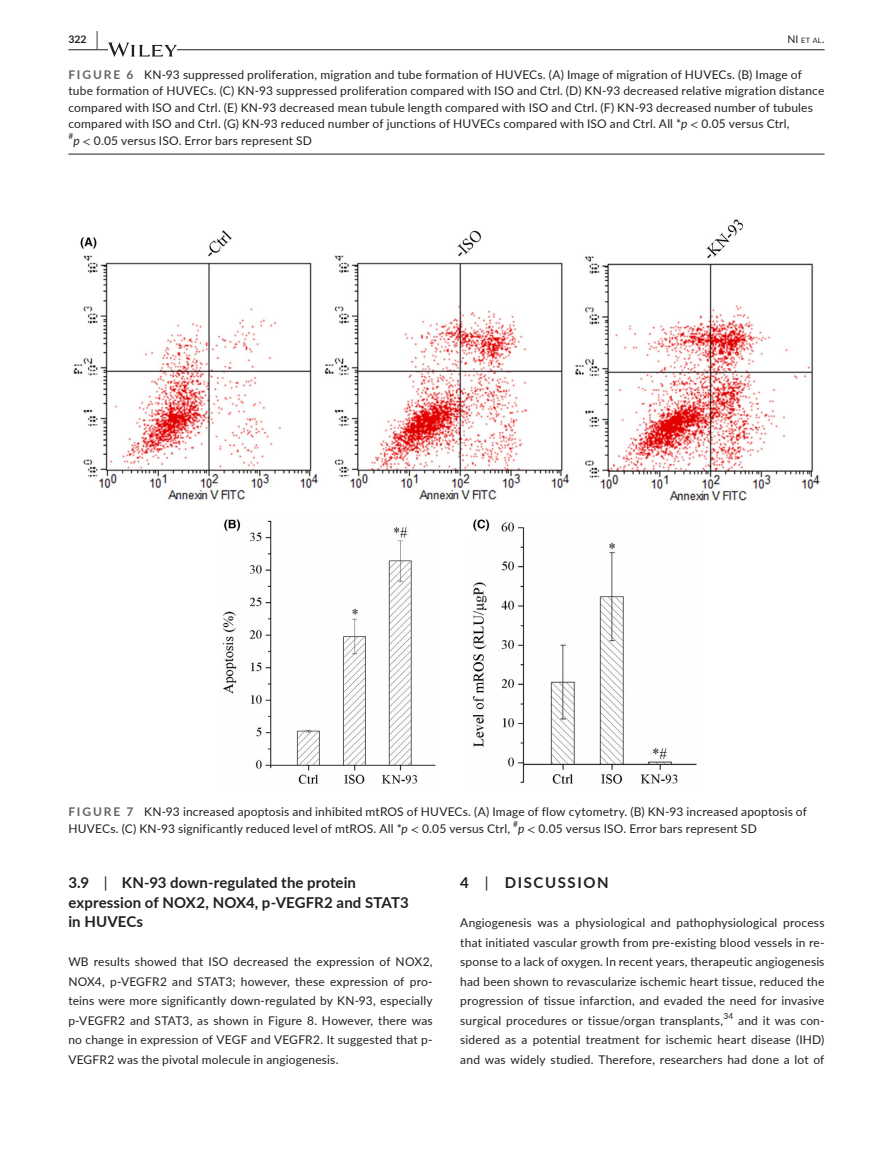
<style>
.page{position:relative;width:893px;height:1174px;background:#fff}
.page>*{position:absolute;margin:0;border:0;box-sizing:border-box;transform-origin:0 0}
.t1{font:700 15px/19.5px "Lato";letter-spacing:.01em;color:#231f20}
.t2{font:700 15px "Lato";letter-spacing:.11em;color:#231f20}
.t3{font:12px/19.5px "Lato";letter-spacing:.015em;color:#231f20;text-align:justify}
.t4{font:700 10.5px "Lato";color:#231f20}
.t5{font:8.4px "Lato";color:#231f20}
.t6{font:7.35px "Lato";color:#231f20}
.s1{font-size:19.5px}
.s2{font-size:10.5px}
.s3{font-weight:700;color:#636366}
.s4{font-style:italic}
.s5{font-family:"STIX"}
.s6{font-weight:400}
</style>
<div class="page">
<hr style="left:68px;top:49px;width:756px;height:1px;background:#231f20">
<svg style="left:108px;top:42px;width:69px;height:15px"></svg>
<hr style="left:68px;top:154px;width:756px;height:1px;background:#231f20">
<img style="left:73px;top:219px;width:748px;height:565px">
<p class="t4" style="left:68px;top:31px;width:31px">322 <span class="s1">|</span></p>
<p class="t6" style="left:787px;top:35px;width:39px"><span class="s2">NI</span> et al<span class="s2">.</span></p>
<p class="t3" style="left:68px;top:66px;width:757px;line-height:16.5px;text-align:left"><span class="s3">FIGURE 6</span> KN-93 suppressed proliferation, migration and tube formation of HUVECs. (A) Image of migration of HUVECs. (B) Image of tube formation of HUVECs. (C) KN-93 suppressed proliferation compared with ISO and Ctrl. (D) KN-93 decreased relative migration distance compared with ISO and Ctrl. (E) KN-93 decreased mean tubule length compared with ISO and Ctrl. (F) KN-93 decreased number of tubules compared with ISO and Ctrl. (G) KN-93 reduced number of junctions of HUVECs compared with ISO and Ctrl. All *<span class="s4">p</span> <span class="s5">&lt;</span> 0.05 versus Ctrl,<br><sup>#</sup><span class="s4">p</span> <span class="s5">&lt;</span> 0.05 versus ISO. Error bars represent SD</p>
<p class="t3" style="left:68px;top:803px;width:740px;line-height:16.5px"><span class="s3">FIGURE 7</span> KN-93 increased apoptosis and inhibited mtROS of HUVECs. (A) Image of flow cytometry. (B) KN-93 increased apoptosis of<br>HUVECs. (C) KN-93 significantly reduced level of mtROS. All *<span class="s4">p</span> <span class="s5">&lt;</span> 0.05 versus Ctrl,</p>
<p class="t5" style="left:513px;top:818px;width:6px">#</p>
<p class="t3" style="left:518px;top:818px;width:240px"><span class="s4">p</span> <span class="s5">&lt;</span> 0.05 versus ISO. Error bars represent SD</p>
<p class="t1" style="left:68px;top:872px;width:342px">3.9 <span class="s6">|</span> KN-93 down-regulated the protein expression of NOX2, NOX4, p-VEGFR2 and STAT3 in HUVECs</p>
<p class="t3" style="left:68px;top:951px;width:366px">WB results showed that ISO decreased the expression of NOX2, NOX4, p-VEGFR2 and STAT3; however, these expression of pro&shy;teins were more significantly down-regulated by KN-93, especially p-VEGFR2 and STAT3, as shown in Figure 8. However, there was no change in expression of VEGF and VEGFR2. It suggested that p-VEGFR2 was the pivotal molecule in angiogenesis.</p>
<p class="t2" style="left:460px;top:872px;width:150px">4 <span class="s6">|</span> DISCUSSION</p>
<p class="t3" style="left:460px;top:912px;width:366px">Angiogenesis was a physiological and pathophysiological process that initiated vascular growth from pre-existing blood vessels in re&shy;sponse to a lack of oxygen. In recent years, therapeutic angiogenesis had been shown to revascularize ischemic heart tissue, reduced the progression of tissue infarction, and evaded the need for invasive surgical procedures or tissue/organ transplants,<sup>34</sup> and it was con&shy;sidered as a potential treatment for ischemic heart disease (IHD) and was widely studied. Therefore, researchers had done a lot of</p>
</div>
